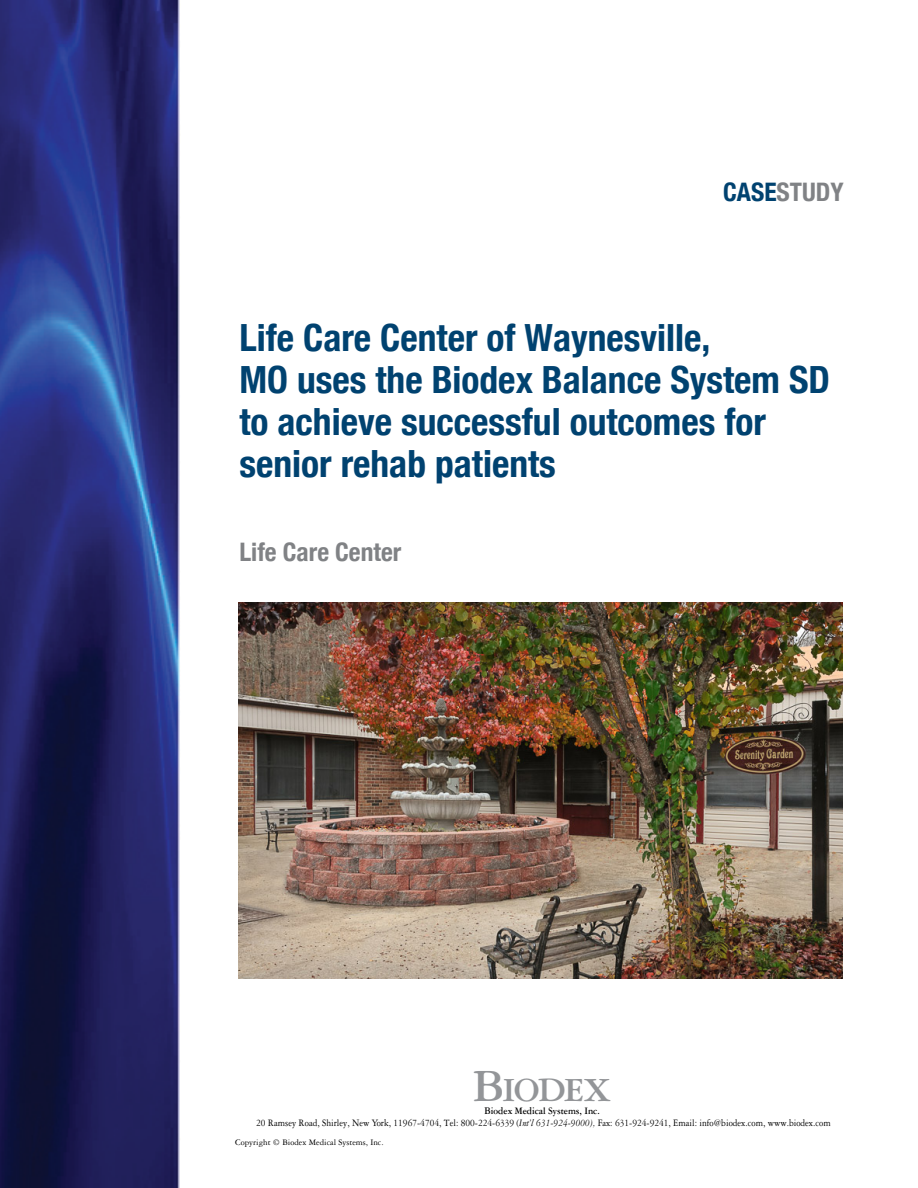
<style>
.page{position:relative;width:918px;height:1188px;background:#fff}
.page>*{position:absolute;margin:0;border:0;box-sizing:border-box;transform-origin:0 0}
.t1{font:700 48px "Garamond Three";color:#939598}
.t2{font:700 condensed 37.5px/42px "Helvetica Neue";color:#004270}
.t3{font:700 36px "Garamond Three";letter-spacing:-.05em;color:#939598}
.t4{font:700 condensed 25.5px "Helvetica Neue";color:#808285}
.t5{font:10.5px "Garamond Three";color:#000;scale:.9 1}
.t6{font:700 10.5px "Garamond Three";color:#000;scale:.9 1}
.t7{font:9px "Garamond Three";color:#000}
.s1{color:#004270}
.s2{font-style:italic}
</style>
<div class="page">
<img style="left:0;top:0;width:180px;height:1187px">
<img style="left:238px;top:602px;width:605px;height:377px">
<p class="t4" style="left:723px;top:176px;width:122px"><span class="s1">CASE</span>STUDY</p>
<p class="t2" style="left:239px;top:316px;width:592px">Life Care Center of Waynesville,<br>MO uses the Biodex Balance System SD to achieve successful outcomes for senior rehab patients</p>
<p class="t4" style="left:239px;top:536px;width:163px">Life Care Center</p>
<p class="t1" style="left:473px;top:1060px;width:34px">B</p>
<p class="t6" style="left:485px;top:1105px;width:130px">Biodex Medical Systems, Inc.</p>
<p class="t3" style="left:502px;top:1071px;width:111px">IODEX</p>
<p class="t5" style="left:256px;top:1118px;width:640px">20 Ramsey Road, Shirley, New York, 11967-4704, Tel: 800-224-6339 (<span class="s2">Int’l 631-924-9000),</span> Fax: 631-924-9241, Email: info@biodex.com, www.biodex.com</p>
<p class="t7" style="left:235px;top:1138px;width:150px">Copyright © Biodex Medical Systems, Inc.</p>
</div>
